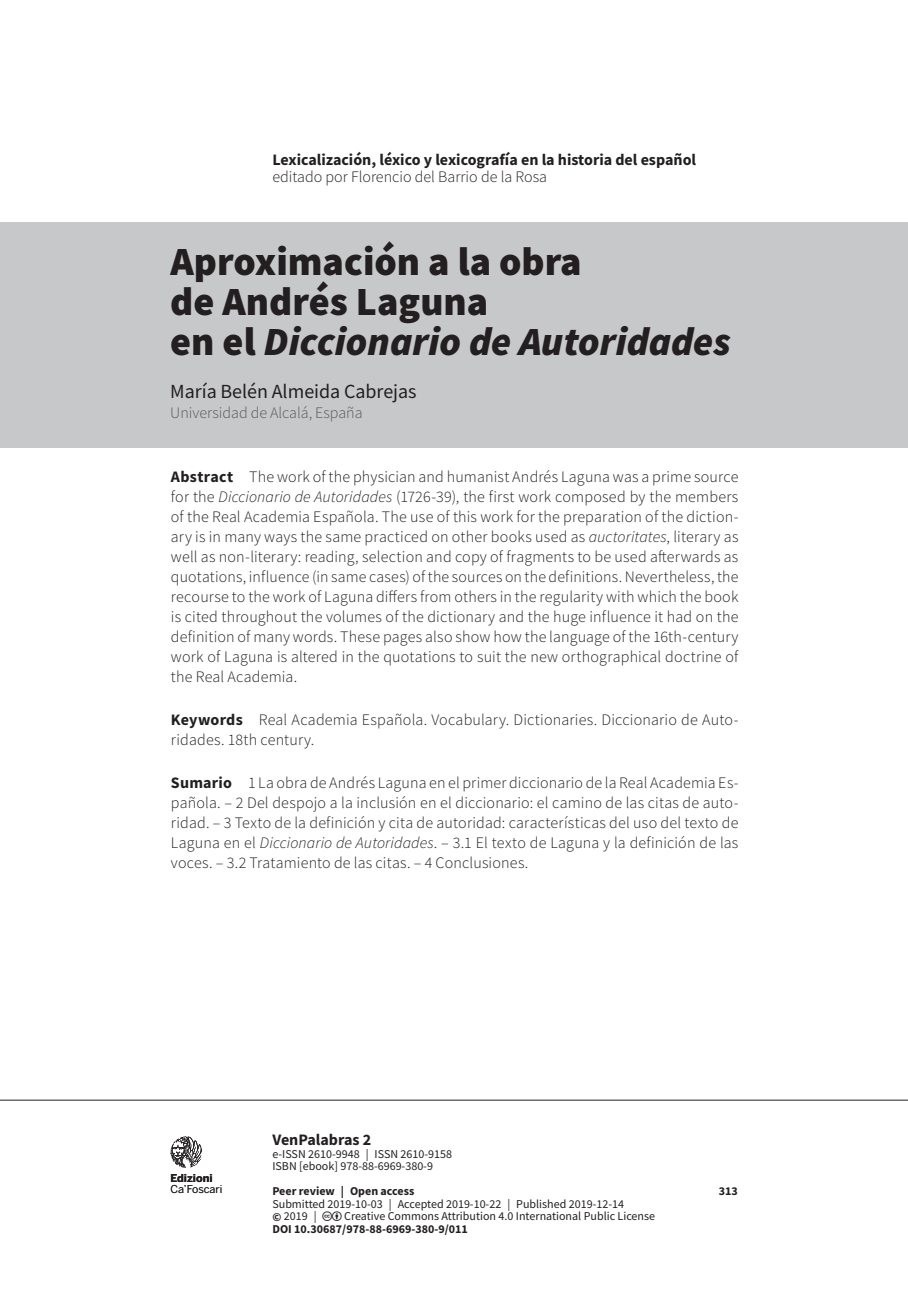
<style>
.page{position:relative;width:908px;height:1304px;background:#fff}
.page>*{position:absolute;margin:0;border:0;box-sizing:border-box;transform-origin:0 0}
.t1{font:900 40px/40px "Source Sans Pro";color:#231f20}
.t2{font:20px "Source Sans Pro";color:#231f20}
.t3{font:300 16px/20px "Source Sans Pro";letter-spacing:.01em;color:#231f20;text-align:justify}
.t4{font:700 16px "Source Sans Pro";color:#231f20}
.t5{font:300 16px "Source Sans Pro";color:#57585a}
.t6{font:12px/12.4px "Source Sans Pro";color:#231f20}
.t7{font:700 12px "Source Sans Pro";color:#231f20}
.t8{font:10.8px "Benton Sans";letter-spacing:-.01em;color:#231f20}
.t9{font:700 10.8px "Benton Sans";color:#231f20}
.s1{font-style:italic}
.s2{font-weight:700}
</style>
<div class="page">
<hr style="left:0;top:1100px;width:907px;height:1px;background:#231f20">
<svg style="left:170px;top:1136px;width:32px;height:32px"></svg>
<div style="left:0;top:223px;width:907px;height:225px;background:#c7c8ca"></div>
<p class="t4" style="left:272px;top:149px;width:425px">Lexicalización, léxico y lexicografía en la historia del español</p>
<p class="t3" style="left:272px;top:167px;width:276px">editado por Florencio del Barrio de la Rosa</p>
<h1 class="t1" style="left:170px;top:241px;width:561px">Aproximación a la obra<br>de Andrés Laguna<br>en el <span class="s1">Diccionario de Autoridades</span></h1>
<p class="t2" style="left:170px;top:378px;width:248px">María Belén Almeida Cabrejas</p>
<p class="t5" style="left:170px;top:403px;width:194px">Universidad de Alcalá, España</p>
<p class="t3" style="left:171px;top:467px;width:568px"><span class="s2">Abstract</span> The work of the physician and humanist Andrés Laguna was a prime source for the <span class="s1">Diccionario de Autoridades</span> (1726-39), the first work composed by the members of the Real Academia Española. The use of this work for the preparation of the diction&shy;ary is in many ways the same practiced on other books used as <span class="s1">auctoritates</span>, literary as well as non-literary: reading, selection and copy of fragments to be used afterwards as quotations, influence (in same cases) of the sources on the definitions. Nevertheless, the recourse to the work of Laguna differs from others in the regularity with which the book is cited throughout the volumes of the dictionary and the huge influence it had on the definition of many words. These pages also show how the language of the 16th-century work of Laguna is altered in the quotations to suit the new orthographical doctrine of the Real Academia.</p>
<p class="t3" style="left:171px;top:710px;width:568px"><span class="s2">Keywords</span> Real Academia Española. Vocabulary. Dictionaries. Diccionario de Auto&shy;ridades. 18th century.</p>
<p class="t3" style="left:171px;top:772px;width:568px"><span class="s2">Sumario</span> 1 La obra de Andrés Laguna en el primer diccionario de la Real Academia Es&shy;pañola. – 2 Del despojo a la inclusión en el diccionario: el camino de las citas de auto&shy;ridad. – 3 Texto de la definición y cita de autoridad: características del uso del texto de Laguna en el <span class="s1">Diccionario de Autoridades</span>. – 3.1 El texto de Laguna y la definición de las voces. – 3.2 Tratamiento de las citas. – 4 Conclusiones.</p>
<p class="t9" style="left:170px;top:1171px;width:44px">Edizioni</p>
<p class="t8" style="left:170px;top:1183px;width:53px">Ca’Foscari</p>
<p class="t4" style="left:272px;top:1129px;width:100px">VenPalabras 2</p>
<p class="t6" style="left:272px;top:1147px;width:181px">e-ISSN 2610-9948 | ISSN 2610-9158<br>ISBN [ebook] 978-88-6969-380-9</p>
<p class="t7" style="left:272px;top:1183px;width:143px">Peer review | Open access</p>
<p class="t7" style="left:718px;top:1183px;width:21px">313</p>
<p class="t6" style="left:272px;top:1197px;width:353px">Submitted 2019-10-03 | Accepted 2019-10-22 | Published 2019-12-14 <span class="s2">©</span> 2019 |</p>
<p class="t6" style="left:344px;top:1210px;width:312px">Creative Commons Attribution 4.0 International Public License</p>
<p class="t7" style="left:272px;top:1220px;width:197px">DOI 10.30687/978-88-6969-380-9/011</p>
</div>
